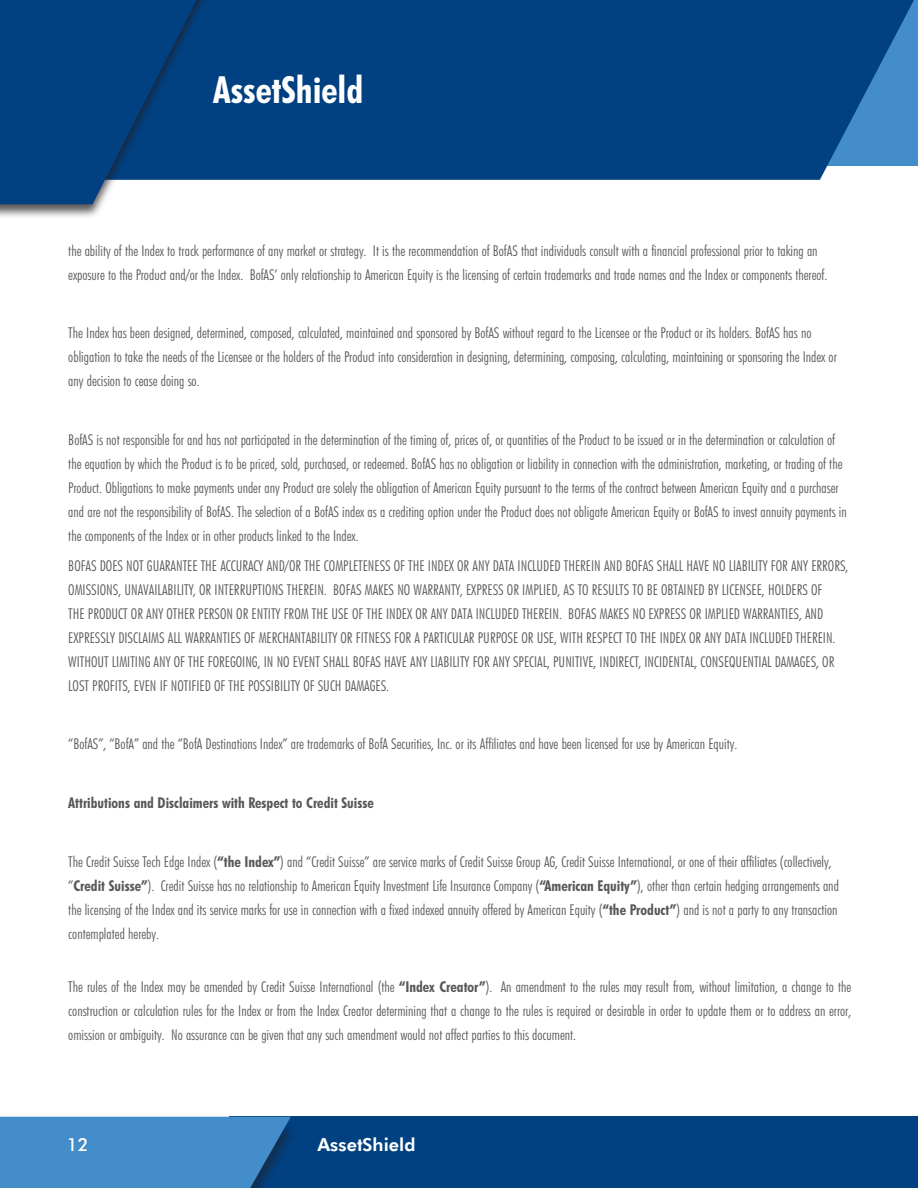
<style>
.page{position:relative;width:918px;height:1188px;background:#fff}
.page>*{position:absolute;margin:0;border:0;box-sizing:border-box;transform-origin:0 0}
.t1{font:700 condensed 37.5px "Futura BT";color:#fff}
.t2{font:800 18px "Futura BT";color:#fff}
.t3{font:500 18px "Futura BT";color:#fff}
.Caveats{font:300 condensed 15px/24px "Futura BT";color:#57585a}
.t4{font:700 condensed 15px "Futura BT";color:#57585a}
.s1{font-weight:700}
</style>
<div class="page">
<svg style="left:221px;top:0;width:697px;height:180px;background:#084787"></svg>
<div style="left:0;top:0;width:221px;height:219px;background:#231f20;opacity:.75"></div>
<svg style="left:0;top:0;width:213px;height:204px;background:#114b87"></svg>
<div style="left:229px;top:1117px;width:689px;height:71px;background:#014081"></div>
<svg style="left:0;top:1117px;width:291px;height:71px;background:#3f87c4"></svg>
<p class="t1" style="left:213px;top:67px;width:152px">AssetShield</p>
<p class="Caveats" style="left:68px;top:238px;width:761px">the ability of the Index to track performance of any market or strategy. It is the recommendation of BofAS that individuals consult with a financial professional prior to taking an exposure to the Product and/or the Index. BofAS’ only relationship to American Equity is the licensing of certain trademarks and trade names and the Index or components thereof.</p>
<p class="Caveats" style="left:68px;top:321px;width:770px">The Index has been designed, determined, composed, calculated, maintained and sponsored by BofAS without regard to the Licensee or the Product or its holders. BofAS has no obligation to take the needs of the Licensee or the holders of the Product into consideration in designing, determining, composing, calculating, maintaining or sponsoring the Index or any decision to cease doing so.</p>
<p class="Caveats" style="left:68px;top:428px;width:780px">BofAS is not responsible for and has not participated in the determination of the timing of, prices of, or quantities of the Product to be issued or in the determination or calculation of the equation by which the Product is to be priced, sold, purchased, or redeemed. BofAS has no obligation or liability in connection with the administration, marketing, or trading of the Product. Obligations to make payments under any Product are solely the obligation of American Equity pursuant to the terms of the contract between American Equity and a purchaser and are not the responsibility of BofAS. The selection of a BofAS index as a crediting option under the Product does not obligate American Equity or BofAS to invest annuity payments in the components of the Index or in other products linked to the Index.</p>
<p class="Caveats" style="left:68px;top:553px;width:782px">BOFAS DOES NOT GUARANTEE THE ACCURACY AND/OR THE COMPLETENESS OF THE INDEX OR ANY DATA INCLUDED THEREIN AND BOFAS SHALL HAVE NO LIABILITY FOR ANY ERRORS, OMISSIONS, UNAVAILABILITY, OR INTERRUPTIONS THEREIN. BOFAS MAKES NO WARRANTY, EXPRESS OR IMPLIED, AS TO RESULTS TO BE OBTAINED BY LICENSEE, HOLDERS OF<br>THE PRODUCT OR ANY OTHER PERSON OR ENTITY FROM THE USE OF THE INDEX OR ANY DATA INCLUDED THEREIN. BOFAS MAKES NO EXPRESS OR IMPLIED WARRANTIES, AND EXPRESSLY DISCLAIMS ALL WARRANTIES OF MERCHANTABILITY OR FITNESS FOR A PARTICULAR PURPOSE OR USE, WITH RESPECT TO THE INDEX OR ANY DATA INCLUDED THEREIN.<br>WITHOUT LIMITING ANY OF THE FOREGOING, IN NO EVENT SHALL BOFAS HAVE ANY LIABILITY FOR ANY SPECIAL, PUNITIVE, INDIRECT, INCIDENTAL, CONSEQUENTIAL DAMAGES, OR LOST PROFITS, EVEN IF NOTIFIED OF THE POSSIBILITY OF SUCH DAMAGES.</p>
<p class="Caveats" style="left:68px;top:732px;width:670px">“BofAS”, “BofA” and the “BofA Destinations Index” are trademarks of BofA Securities, Inc. or its Affiliates and have been licensed for use by American Equity.</p>
<p class="t4" style="left:68px;top:794px;width:307px">Attributions and Disclaimers with Respect to Credit Suisse</p>
<p class="Caveats" style="left:68px;top:849px;width:772px">The Credit Suisse Tech Edge Index (<span class="s1">“the Index”</span>) and “Credit Suisse” are service marks of Credit Suisse Group AG, Credit Suisse International, or one of their affiliates (collectively, “<span class="s1">Credit Suisse”</span>). Credit Suisse has no relationship to American Equity Investment Life Insurance Company (<span class="s1">“American Equity”</span>), other than certain hedging arrangements and the licensing of the Index and its service marks for use in connection with a fixed indexed annuity offered by American Equity (<span class="s1">“the Product”</span>) and is not a party to any transaction contemplated hereby.</p>
<p class="Caveats" style="left:68px;top:975px;width:785px;text-align:justify">The rules of the Index may be amended by Credit Suisse International (the <span class="s1">“Index Creator”</span>). An amendment to the rules may result from, without limitation, a change to the construction or calculation rules for the Index or from the Index Creator determining that a change to the rules is required or desirable in order to update them or to address an error, omission or ambiguity. No assurance can be given that any such amendment would not affect parties to this document.</p>
<p class="t3" style="left:67px;top:1133px;width:23px">12</p>
<p class="t2" style="left:317px;top:1134px;width:99px">AssetShield</p>
</div>
